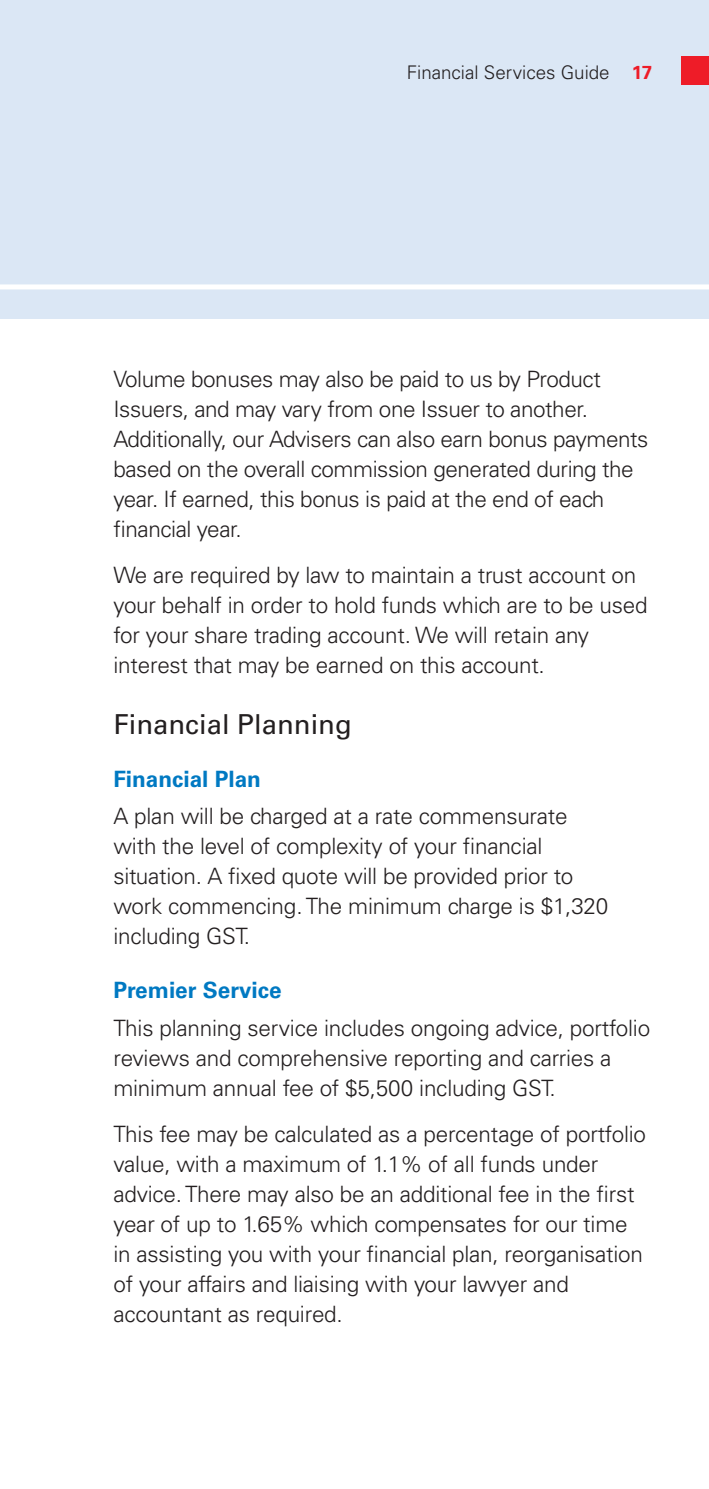
<style>
.page{position:relative;width:709px;height:1489px;background:#fff}
.page>*{position:absolute;margin:0;border:0;box-sizing:border-box;transform-origin:0 0}
.t1{font:27.5px "Univers";color:#231f20}
.t2{font:300 22.5px/30px "Univers";letter-spacing:-.01em;color:#231f20}
.t3{font:700 22.5px "Univers";color:#0079c2}
.t4{font:300 18.75px "Univers";color:#231f20}
.s1{font-weight:700;color:#ee1c28}
</style>
<div class="page">
<div style="left:0;top:0;width:709px;height:319px;background:#dbe7f5"></div>
<div style="left:0;top:284px;width:709px;height:5px;background:#fff"></div>
<div style="left:680px;top:57px;width:29px;height:28px;background:#ee1c28"></div>
<p class="t4" style="left:407px;top:61px;width:245px">Financial Services Guide <span class="s1">17</span></p>
<p class="t2" style="left:113px;top:363px;width:536px">Volume bonuses may also be paid to us by Product Issuers, and may vary from one Issuer to another.<br>Additionally, our Advisers can also earn bonus payments based on the overall commission generated during the year. If earned, this bonus is paid at the end of each financial year.</p>
<p class="t2" style="left:113px;top:560px;width:535px">We are required by law to maintain a trust account on your behalf in order to hold funds which are to be used for your share trading account. We will retain any interest that may be earned on this account.</p>
<p class="t1" style="left:113px;top:708px;width:240px">Financial Planning</p>
<p class="t3" style="left:113px;top:765px;width:149px">Financial Plan</p>
<p class="t2" style="left:113px;top:801px;width:496px">A plan will be charged at a rate commensurate with the level of complexity of your financial situation. A fixed quote will be provided prior to work commencing. The minimum charge is $1,320 including GST.</p>
<p class="t3" style="left:113px;top:976px;width:170px">Premier Service</p>
<p class="t2" style="left:113px;top:1012px;width:538px">This planning service includes ongoing advice, portfolio reviews and comprehensive reporting and carries a minimum annual fee of $5,500 including GST.</p>
<p class="t2" style="left:113px;top:1118px;width:534px">This fee may be calculated as a percentage of portfolio value, with a maximum of 1.1% of all funds under advice. There may also be an additional fee in the first year of up to 1.65% which compensates for our time in assisting you with your financial plan, reorganisation of your affairs and liaising with your lawyer and accountant as required.</p>
</div>
